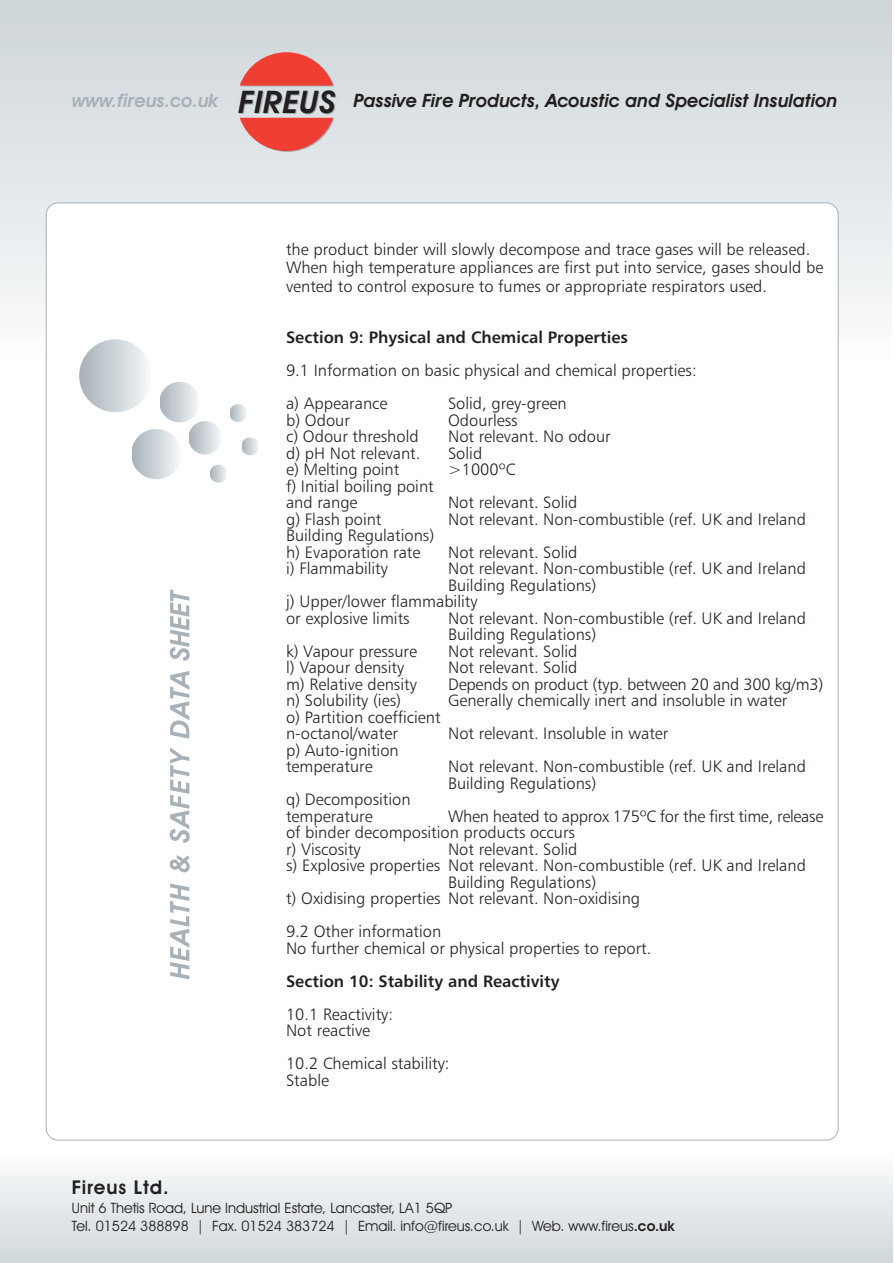
<style>
.page{position:relative;width:894px;height:1263px;background:#fff}
.page>*{position:absolute;margin:0;border:0;box-sizing:border-box;transform-origin:0 0}
.t1{font:600 19.05px "Avant Garde IT Cby BT";letter-spacing:.05em;color:#231f20}
.t2{font:italic 600 18.6px "Avant Garde IT Cby BT";color:#231f20}
.t3{font:16.5px/16.5px "Humanist 777 BT Light B";color:#231f20}
.t4{font:16.5px/33px "Humanist 777 BT Bold B";color:#231f20}
.t5{font:14.4px/18.6px "Avant Garde IT Cby BT";color:#231f20}
.s1{color:#a7b1b7}
.s2{font-size:31.2px}
.s3{font-family:"Humanist 777 BT Bold B"}
.s4{font-family:"Humanist 777 BT Light B"}
.s5{font-weight:600}
</style>
<div class="page">
<div style="left:0;top:1153px;width:893px;height:110px;background:linear-gradient(to bottom,#fbfcfc,#d0d7db)"></div>
<div style="left:0;top:1133px;width:893px;height:21px;background:#fff"></div>
<div style="left:0;top:0;width:892px;height:361px;background:linear-gradient(to bottom,#ced5d9,#fbfcfc)"></div>
<div style="left:0;top:360px;width:892px;height:65px;background:#fff"></div>
<svg style="left:240px;top:52px;width:94px;height:100px"></svg>
<div style="left:46px;top:202px;width:793px;height:938px;background:#fff;border:1px solid #a7b1b7;border-radius:12px"></div>
<div style="left:79px;top:339px;width:73px;height:73px;background:linear-gradient(to right,#a6b1b8,#f7f9fb);border-radius:50%"></div>
<div style="left:159px;top:382px;width:41px;height:40px;background:linear-gradient(to right,#a8b3b9,#f5f8f9);border-radius:50%"></div>
<hr style="left:199px;top:382px;width:1px;height:40px;background:#fff">
<svg style="left:132px;top:429px;width:46px;height:50px"></svg>
<div style="left:188px;top:421px;width:34px;height:33px;background:linear-gradient(to right,#a7b2b9,#f5f7f8);border-radius:50%"></div>
<hr style="left:221px;top:421px;width:1px;height:33px;background:#fff">
<svg style="left:210px;top:465px;width:18px;height:18px"></svg>
<svg style="left:229px;top:404px;width:18px;height:18px"></svg>
<svg style="left:241px;top:437px;width:18px;height:18px"></svg>
<svg style="left:170px;top:884px;width:19px;height:95px"></svg>
<svg style="left:170px;top:855px;width:20px;height:17px"></svg>
<svg style="left:170px;top:747px;width:20px;height:96px"></svg>
<svg style="left:170px;top:671px;width:19px;height:68px"></svg>
<svg style="left:170px;top:589px;width:20px;height:72px"></svg>
<p class="t2" style="left:72px;top:93px;width:767px"><span class="s1">www.fireus.co.uk</span> <span class="s2">FIREUS</span> Passive Fire Products, Acoustic and Specialist Insulation</p>
<p class="t3" style="left:286px;top:241px;width:539px;line-height:18.3px">the product binder will slowly decompose and trace gases will be released.<br>When high temperature appliances are first put into service, gases should be vented to control exposure to fumes or appropriate respirators used.</p>
<p class="t3" style="left:286px;top:322px;width:412px;line-height:33px"><span class="s3">Section 9: Physical and Chemical Properties<br></span>9.1 Information on basic physical and chemical properties: a) Appearance</p>
<p class="t3" style="left:448px;top:396px;width:120px">Solid, grey-green</p>
<p class="t3" style="left:286px;top:413px;width:65px">b) Odour</p>
<p class="t3" style="left:448px;top:413px;width:71px">Odourless</p>
<p class="t3" style="left:286px;top:429px;width:134px">c) Odour threshold</p>
<p class="t3" style="left:448px;top:429px;width:164px">Not relevant. No odour</p>
<p class="t3" style="left:286px;top:446px;width:136px">d) pH Not relevant.</p>
<p class="t3" style="left:448px;top:446px;width:36px">Solid</p>
<p class="t3" style="left:286px;top:462px;width:115px">e) Melting point</p>
<p class="t3" style="left:448px;top:462px;width:69px">&gt;1000ºC</p>
<p class="t3" style="left:286px;top:479px;width:149px">f) Initial boiling point and range</p>
<p class="t3" style="left:448px;top:495px;width:131px">Not relevant. Solid</p>
<p class="t3" style="left:286px;top:512px;width:97px">g) Flash point</p>
<p class="t3" style="left:448px;top:512px;width:359px">Not relevant. Non-combustible (ref. UK and Ireland</p>
<p class="t3" style="left:286px;top:528px;width:150px">Building Regulations) h) Evaporation rate</p>
<p class="t3" style="left:448px;top:545px;width:131px">Not relevant. Solid</p>
<p class="t3" style="left:286px;top:561px;width:103px">i) Flammability</p>
<p class="t3" style="left:448px;top:561px;width:359px">Not relevant. Non-combustible (ref. UK and Ireland</p>
<p class="t3" style="left:448px;top:578px;width:150px">Building Regulations)</p>
<p class="t3" style="left:286px;top:594px;width:193px">j) Upper/lower flammability</p>
<p class="t3" style="left:286px;top:611px;width:125px">or explosive limits</p>
<p class="t3" style="left:448px;top:611px;width:359px">Not relevant. Non-combustible (ref. UK and Ireland<br>Building Regulations)</p>
<p class="t3" style="left:286px;top:644px;width:133px">k) Vapour pressure</p>
<p class="t3" style="left:448px;top:644px;width:131px">Not relevant. Solid</p>
<p class="t3" style="left:286px;top:660px;width:120px">l) Vapour density</p>
<p class="t3" style="left:448px;top:660px;width:131px">Not relevant. Solid</p>
<p class="t3" style="left:286px;top:677px;width:132px">m) Relative density</p>
<p class="t3" style="left:448px;top:677px;width:377px">Depends on product (typ. between 20 and 300 kg/m3)</p>
<p class="t3" style="left:286px;top:693px;width:116px">n) Solubility (ies)</p>
<p class="t3" style="left:448px;top:693px;width:341px">Generally chemically inert and insoluble in water</p>
<p class="t3" style="left:286px;top:710px;width:156px">o) Partition coefficient n-octanol/water</p>
<p class="t3" style="left:448px;top:726px;width:222px">Not relevant. Insoluble in water</p>
<p class="t3" style="left:286px;top:743px;width:114px">p) Auto-ignition temperature</p>
<p class="t3" style="left:448px;top:759px;width:359px">Not relevant. Non-combustible (ref. UK and Ireland<br>Building Regulations)</p>
<p class="t3" style="left:286px;top:792px;width:126px">q) Decomposition temperature</p>
<p class="t3" style="left:286px;top:809px;width:539px;text-indent:162px">When heated to approx 175ºC for the first time, release of binder decomposition products occurs<br>r) Viscosity</p>
<p class="t3" style="left:448px;top:842px;width:131px">Not relevant. Solid</p>
<p class="t3" style="left:286px;top:858px;width:521px">s) Explosive properties Not relevant. Non-combustible (ref. UK and Ireland</p>
<p class="t3" style="left:448px;top:875px;width:150px">Building Regulations)</p>
<p class="t3" style="left:286px;top:891px;width:356px">t) Oxidising properties Not relevant. Non-oxidising</p>
<p class="t3" style="left:286px;top:924px;width:367px">9.2 Other information<br>No further chemical or physical properties to report.</p>
<p class="t4" style="left:286px;top:965px;width:275px">Section 10: Stability and Reactivity<br><span class="s4">10.1 Reactivity:</span></p>
<p class="t3" style="left:286px;top:1015px;width:165px;line-height:33px">Not reactive<br>10.2 Chemical stability:</p>
<p class="t3" style="left:286px;top:1073px;width:45px">Stable</p>
<p class="t1" style="left:72px;top:1180px;width:98px">Fireus Ltd.</p>
<p class="t5" style="left:72px;top:1200px;width:604px">Unit 6 Thetis Road, Lune Industrial Estate, Lancaster, LA1 5QP<br>Tel. 01524 388898 | Fax. 01524 383724 | Email. info@fireus.co.uk | Web. www.fireus<span class="s5">.co.uk</span></p>
</div>
